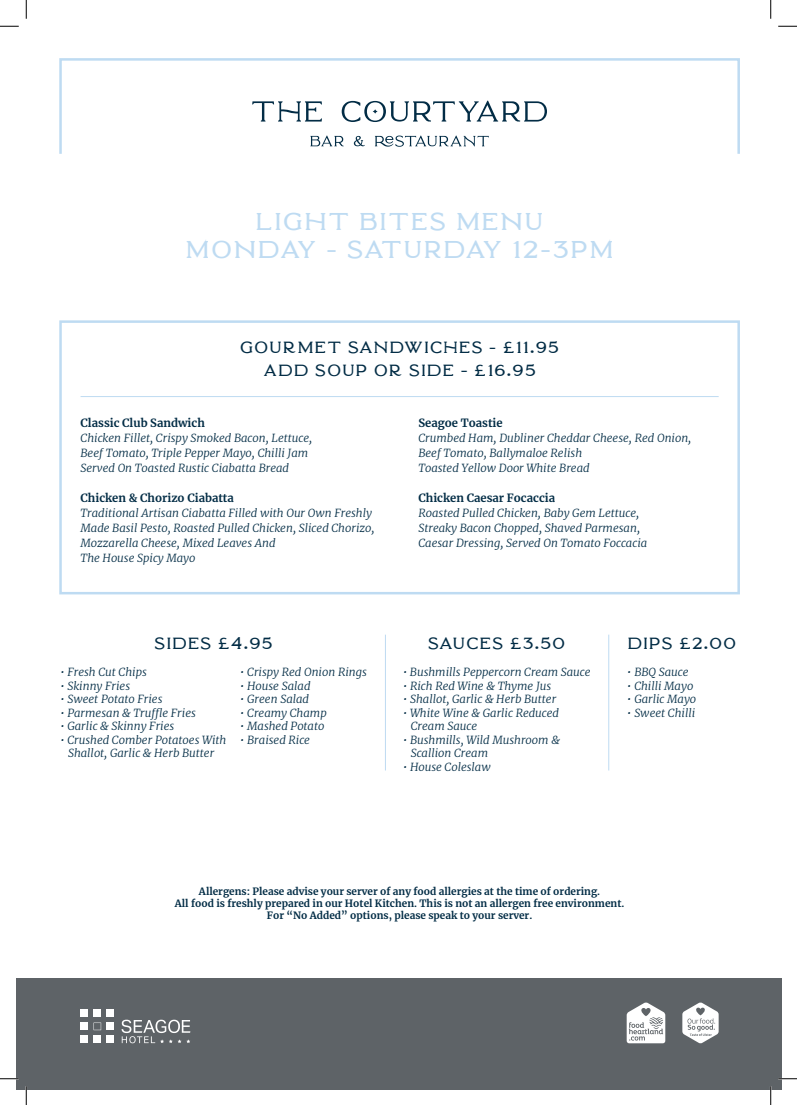
<style>
.page{position:relative;width:797px;height:1105px;background:#fff}
.page>*{position:absolute;margin:0;border:0;box-sizing:border-box;transform-origin:0 0}
.t1{font:700 33.75px/28.1px "Karin";color:#bedbf2;text-align:center}
.t2{font:700 22.5px/22.5px "Karin";color:#022c45;text-align:center}
.t3{font:italic 300 11.25px/15px "Merriweather";color:#022c45}
.t4{font:700 11.25px "Merriweather";color:#022c45}
.t5{font:700 10px/12px "Merriweather";color:#022c45;text-align:center}
</style>
<div class="page">
<div style="left:16px;top:978px;width:765px;height:111px;background:#5e6367"></div>
<div style="left:81px;top:1035px;width:7px;height:8px;background:#fff"></div>
<div style="left:81px;top:1022px;width:7px;height:8px;background:#fff"></div>
<div style="left:81px;top:1010px;width:7px;height:7px;background:#fff"></div>
<div style="left:94px;top:1035px;width:7px;height:8px;background:#fff"></div>
<div style="left:94px;top:1010px;width:7px;height:7px;background:#fff"></div>
<div style="left:106px;top:1035px;width:8px;height:8px;background:#fff"></div>
<div style="left:106px;top:1022px;width:8px;height:8px;background:#fff"></div>
<div style="left:106px;top:1010px;width:8px;height:7px;background:#fff"></div>
<svg style="left:94px;top:1022px;width:7px;height:8px"></svg>
<svg style="left:121px;top:1020px;width:69px;height:23px"></svg>
<svg style="left:626px;top:1002px;width:39px;height:41px"></svg>
<svg style="left:682px;top:1002px;width:36px;height:41px"></svg>
<div style="left:59px;top:320px;width:681px;height:274px;border:2px solid #bedbf2"></div>
<hr style="left:81px;top:396px;width:637px;height:1px;background:#bedbf2">
<div style="left:59px;top:58px;width:681px;height:97px;border:2px solid #bedbf2"></div>
<svg style="left:252px;top:101px;width:70px;height:21px"></svg>
<svg style="left:342px;top:101px;width:205px;height:21px"></svg>
<svg style="left:310px;top:136px;width:33px;height:10px"></svg>
<svg style="left:354px;top:136px;width:11px;height:10px"></svg>
<svg style="left:375px;top:136px;width:114px;height:11px"></svg>
<hr style="left:385px;top:635px;width:1px;height:135px;background:#bedbf2">
<hr style="left:608px;top:635px;width:1px;height:135px;background:#bedbf2">
<svg style="left:0;top:25px;width:19px;height:2px"></svg>
<svg style="left:778px;top:25px;width:19px;height:2px"></svg>
<svg style="left:0;top:1078px;width:18px;height:1px"></svg>
<svg style="left:778px;top:1078px;width:19px;height:1px"></svg>
<svg style="left:25px;top:0;width:2px;height:19px"></svg>
<svg style="left:25px;top:1086px;width:2px;height:19px"></svg>
<svg style="left:770px;top:0;width:1px;height:19px"></svg>
<svg style="left:770px;top:1086px;width:1px;height:19px"></svg>
<h1 class="t1" style="left:185px;top:207px;width:431px">LIGHT BITES MENU<br>MONDAY - SATURDAY 12-3PM</h1>
<h2 class="t2" style="left:239px;top:336px;width:321px">Gourmet Sandwiches - £11.95<br>Add Soup or Side - £16.95</h2>
<p class="t4" style="left:81px;top:415px;width:126px">Classic Club Sandwich</p>
<p class="t3" style="left:81px;top:430px;width:233px">Chicken Fillet, Crispy Smoked Bacon, Lettuce,<br>Beef Tomato, Triple Pepper Mayo, Chilli Jam<br>Served On Toasted Rustic Ciabatta Bread</p>
<p class="t4" style="left:81px;top:490px;width:155px">Chicken &amp; Chorizo Ciabatta</p>
<p class="t3" style="left:81px;top:505px;width:295px">Traditional Artisan Ciabatta Filled with Our Own Freshly Made Basil Pesto, Roasted Pulled Chicken, Sliced Chorizo, Mozzarella Cheese, Mixed Leaves And<br>The House Spicy Mayo</p>
<h2 class="t2" style="left:154px;top:631px;width:121px">sides £4.95</h2>
<p class="t3" style="left:60px;top:664px;width:88px">• Fresh Cut Chips</p>
<p class="t3" style="left:60px;top:677px;width:72px">• Skinny Fries</p>
<p class="t3" style="left:60px;top:691px;width:104px">• Sweet Potato Fries</p>
<p class="t3" style="left:60px;top:704px;width:137px">• Parmesan &amp; Truffle Fries</p>
<p class="t3" style="left:60px;top:718px;width:116px">• Garlic &amp; Skinny Fries</p>
<p class="t3" style="left:60px;top:732px;width:168px;line-height:13.5px;text-align:center">• Crushed Comber Potatoes With<br>Shallot, Garlic &amp; Herb Butter</p>
<p class="t3" style="left:240px;top:664px;width:129px">• Crispy Red Onion Rings</p>
<p class="t3" style="left:240px;top:677px;width:72px">• House Salad</p>
<p class="t3" style="left:240px;top:691px;width:71px">• Green Salad</p>
<p class="t3" style="left:240px;top:704px;width:88px">• Creamy Champ</p>
<p class="t3" style="left:240px;top:718px;width:86px">• Mashed Potato</p>
<p class="t3" style="left:240px;top:731px;width:72px">• Braised Rice</p>
<p class="t4" style="left:418px;top:415px;width:86px">Seagoe Toastie</p>
<p class="t3" style="left:418px;top:430px;width:274px">Crumbed Ham, Dubliner Cheddar Cheese, Red Onion,<br>Beef Tomato, Ballymaloe Relish<br>Toasted Yellow Door White Bread</p>
<p class="t4" style="left:418px;top:490px;width:138px">Chicken Caesar Focaccia</p>
<p class="t3" style="left:418px;top:505px;width:230px">Roasted Pulled Chicken, Baby Gem Lettuce,<br>Streaky Bacon Chopped, Shaved Parmesan,<br>Caesar Dressing, Served On Tomato Foccacia</p>
<h2 class="t2" style="left:427px;top:631px;width:140px">sauces £3.50</h2>
<p class="t3" style="left:402px;top:664px;width:189px">• Bushmills Peppercorn Cream Sauce</p>
<p class="t3" style="left:402px;top:677px;width:150px">• Rich Red Wine &amp; Thyme Jus</p>
<p class="t3" style="left:402px;top:691px;width:155px">• Shallot, Garlic &amp; Herb Butter</p>
<p class="t3" style="left:410px;top:705px;width:150px;line-height:13.5px;text-indent:-8px">• White Wine &amp; Garlic Reduced<br>Cream Sauce</p>
<p class="t3" style="left:410px;top:732px;width:151px;line-height:13.5px;text-indent:-8px">• Bushmills, Wild Mushroom &amp;<br>Scallion Cream</p>
<p class="t3" style="left:402px;top:758px;width:90px">• House Coleslaw</p>
<h2 class="t2" style="left:627px;top:631px;width:111px">Dips £2.00</h2>
<p class="t3" style="left:627px;top:664px;width:63px">• BBQ Sauce</p>
<p class="t3" style="left:627px;top:677px;width:68px">• Chilli Mayo</p>
<p class="t3" style="left:627px;top:691px;width:71px">• Garlic Mayo</p>
<p class="t3" style="left:627px;top:704px;width:70px">• Sweet Chilli</p>
<p class="t5" style="left:175px;top:885px;width:451px">Allergens: Please advise your server of any food allergies at the time of ordering.<br>All food is freshly prepared in our Hotel Kitchen. This is not an allergen free environment.<br>For “No Added” options, please speak to your server.</p>
</div>
